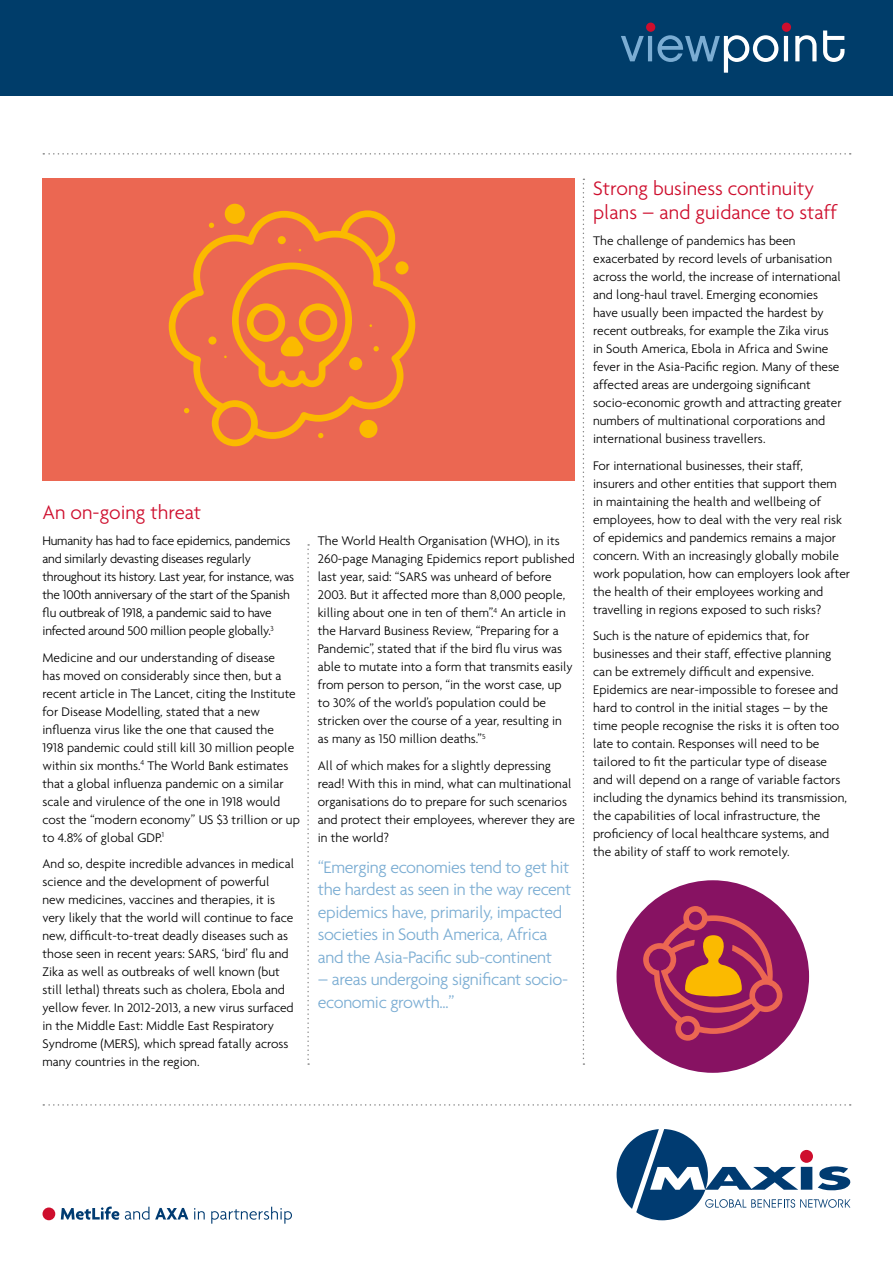
<style>
.page{position:relative;width:893px;height:1263px;background:#fff}
.page>*{position:absolute;margin:0;border:0;box-sizing:border-box;transform-origin:0 0}
.t1{font:300 21px/24px "Agenda";color:#ce0e2d}
.t2{font:300 18px/22.5px "Agenda";letter-spacing:-.02em;color:#7badd3}
.t3{font:300 13.5px/18px "Agenda";color:#000}
.t4{font:300 13.5px/18px "Agenda";letter-spacing:-.02em;color:#000}
</style>
<div class="page">
<div style="left:0;top:0;width:893px;height:95px;background:#003d6a"></div>
<svg style="left:43px;top:153px;width:808px;height:2px"></svg>
<svg style="left:617px;top:1129px;width:233px;height:91px"></svg>
<div style="left:800px;top:1150px;width:13px;height:13px;background:#ce0e2d;border-radius:50%"></div>
<svg style="left:621px;top:31px;width:223px;height:42px"></svg>
<div style="left:646px;top:23px;width:9px;height:9px;background:#ce0e2d;border-radius:50%"></div>
<div style="left:782px;top:23px;width:9px;height:9px;background:#ce0e2d;border-radius:50%"></div>
<svg style="left:61px;top:1206px;width:58px;height:14px"></svg>
<svg style="left:125px;top:1207px;width:24px;height:13px"></svg>
<svg style="left:155px;top:1208px;width:33px;height:11px"></svg>
<svg style="left:194px;top:1208px;width:11px;height:11px"></svg>
<svg style="left:211px;top:1207px;width:81px;height:17px"></svg>
<div style="left:43px;top:1207px;width:12px;height:13px;background:#ce0e2d;border-radius:50%"></div>
<svg style="left:43px;top:1104px;width:808px;height:2px"></svg>
<div style="left:616px;top:880px;width:193px;height:193px;background:#871262;border-radius:50%"></div>
<svg style="left:307px;top:544px;width:2px;height:521px"></svg>
<svg style="left:583px;top:179px;width:1px;height:886px"></svg>
<svg style="left:638px;top:900px;width:150px;height:146px"></svg>
<div style="left:43px;top:179px;width:532px;height:302px;background:#eb6752"></div>
<svg style="left:168px;top:210px;width:248px;height:237px"></svg>
<svg style="left:347px;top:355px;width:17px;height:17px"></svg>
<div style="left:345px;top:353px;width:21px;height:21px;border:4px solid #eb6752;border-radius:50%"></div>
<svg style="left:357px;top:418px;width:22px;height:22px"></svg>
<div style="left:355px;top:416px;width:27px;height:26px;border:4px solid #eb6752;border-radius:50%"></div>
<div style="left:393px;top:259px;width:18px;height:17px;background:#fbba00;border-radius:50%"></div>
<div style="left:391px;top:257px;width:22px;height:21px;border:4px solid #eb6752;border-radius:50%"></div>
<div style="left:295px;top:245px;width:10px;height:11px;border:4px solid #eb6752;border-radius:50%"></div>
<div style="left:222px;top:353px;width:7px;height:7px;background:#fbba00;border-radius:50%"></div>
<div style="left:220px;top:351px;width:11px;height:11px;border:4px solid #eb6752;border-radius:50%"></div>
<div style="left:367px;top:322px;width:7px;height:7px;background:#fbba00;border-radius:50%"></div>
<div style="left:365px;top:320px;width:11px;height:11px;border:4px solid #eb6752;border-radius:50%"></div>
<div style="left:206px;top:334px;width:13px;height:13px;background:#fbba00;border-radius:50%"></div>
<div style="left:204px;top:332px;width:17px;height:17px;border:4px solid #eb6752;border-radius:50%"></div>
<div style="left:316px;top:431px;width:9px;height:9px;background:#fbba00;border-radius:50%"></div>
<div style="left:314px;top:429px;width:14px;height:13px;border:4px solid #eb6752;border-radius:50%"></div>
<div style="left:207px;top:221px;width:9px;height:9px;background:#fbba00;border-radius:50%"></div>
<div style="left:205px;top:219px;width:13px;height:13px;border:4px solid #eb6752;border-radius:50%"></div>
<div style="left:182px;top:406px;width:9px;height:9px;background:#fbba00;border-radius:50%"></div>
<div style="left:180px;top:404px;width:13px;height:13px;border:4px solid #eb6752;border-radius:50%"></div>
<div style="left:223px;top:202px;width:24px;height:24px;background:#fbba00;border-radius:50%"></div>
<div style="left:221px;top:200px;width:28px;height:28px;border:4px solid #eb6752;border-radius:50%"></div>
<svg style="left:226px;top:247px;width:132px;height:146px"></svg>
<div style="left:276px;top:234px;width:12px;height:12px;background:#fbba00;border-radius:50%"></div>
<div style="left:274px;top:232px;width:16px;height:16px;border:4px solid #eb6752;border-radius:50%"></div>
<div style="left:371px;top:344px;width:10px;height:9px;background:#fbba00;border-radius:50%"></div>
<div style="left:369px;top:342px;width:14px;height:13px;border:4px solid #eb6752;border-radius:50%"></div>
<h1 class="t1" style="left:43px;top:500px;width:160px">An on-going threat</h1>
<p class="t4" style="left:43px;top:532px;width:253px">Humanity has had to face epidemics, pandemics and similarly devasting diseases regularly throughout its history. Last year, for instance, was the 100th anniversary of the start of the Spanish flu outbreak of 1918, a pandemic said to have infected around 500 million people globally.<sup>3</sup></p>
<p class="t3" style="left:43px;top:648px;width:259px">Medicine and our understanding of disease<br>has moved on considerably since then, but a recent article in The Lancet, citing the Institute for Disease Modelling, stated that a new influenza virus like the one that caused the<br>1918 pandemic could still kill 30 million people within six months.<sup>4</sup> The World Bank estimates that a global influenza pandemic on a similar scale and virulence of the one in 1918 would cost the “modern economy” US $3 trillion or up to 4.8% of global GDP.<sup>1</sup></p>
<p class="t3" style="left:43px;top:855px;width:253px">And so, despite incredible advances in medical science and the development of powerful new medicines, vaccines and therapies, it is very likely that the world will continue to face new, difficult-to-treat deadly diseases such as those seen in recent years: SARS, ‘bird’ flu and Zika as well as outbreaks of well known (but still lethal) threats such as cholera, Ebola and yellow fever. In 2012-2013, a new virus surfaced in the Middle East: Middle East Respiratory Syndrome (MERS), which spread fatally across many countries in the region.</p>
<p class="t3" style="left:318px;top:532px;width:259px">The World Health Organisation (WHO), in its 260-page Managing Epidemics report published last year, said: “SARS was unheard of before 2003. But it affected more than 8,000 people, killing about one in ten of them”.<sup>4</sup> An article in the Harvard Business Review, “Preparing for a Pandemic”, stated that if the bird flu virus was able to mutate into a form that transmits easily from person to person, “in the worst case, up to 30% of the world’s population could be stricken over the course of a year, resulting in as many as 150 million deaths.”<sup>5</sup></p>
<p class="t3" style="left:318px;top:756px;width:259px">All of which makes for a slightly depressing read! With this in mind, what can multinational organisations do to prepare for such scenarios and protect their employees, wherever they are in the world?</p>
<h2 class="t2" style="left:318px;top:855px;width:255px">“Emerging economies tend to get hit the hardest as seen in the way recent epidemics have, primarily, impacted societies in South America, Africa and the Asia-Pacific sub-continent</h2>
<h2 class="t2" style="left:318px;top:968px;width:252px">– areas undergoing significant socio&shy;economic growth…”</h2>
<h1 class="t1" style="left:593px;top:176px;width:246px">Strong business continuity plans – and guidance to staff</h1>
<p class="t3" style="left:593px;top:232px;width:250px">The challenge of pandemics has been exacerbated by record levels of urbanisation across the world, the increase of international and long-haul travel. Emerging economies have usually been impacted the hardest by recent outbreaks, for example the Zika virus in South America, Ebola in Africa and Swine fever in the Asia-Pacific region. Many of these affected areas are undergoing significant socio-economic growth and attracting greater numbers of multinational corporations and international business travellers.</p>
<p class="t3" style="left:593px;top:456px;width:258px">For international businesses, their staff,<br>insurers and other entities that support them<br>in maintaining the health and wellbeing of employees, how to deal with the very real risk of epidemics and pandemics remains a major concern. With an increasingly globally mobile work population, how can employers look after the health of their employees working and travelling in regions exposed to such risks?</p>
<p class="t3" style="left:593px;top:627px;width:255px">Such is the nature of epidemics that, for businesses and their staff, effective planning can be extremely difficult and expensive.<br>Epidemics are near-impossible to foresee and hard to control in the initial stages – by the time people recognise the risks it is often too late to contain. Responses will need to be tailored to fit the particular type of disease and will depend on a range of variable factors including the dynamics behind its transmission, the capabilities of local infrastructure, the proficiency of local healthcare systems, and the ability of staff to work remotely.</p>
</div>
